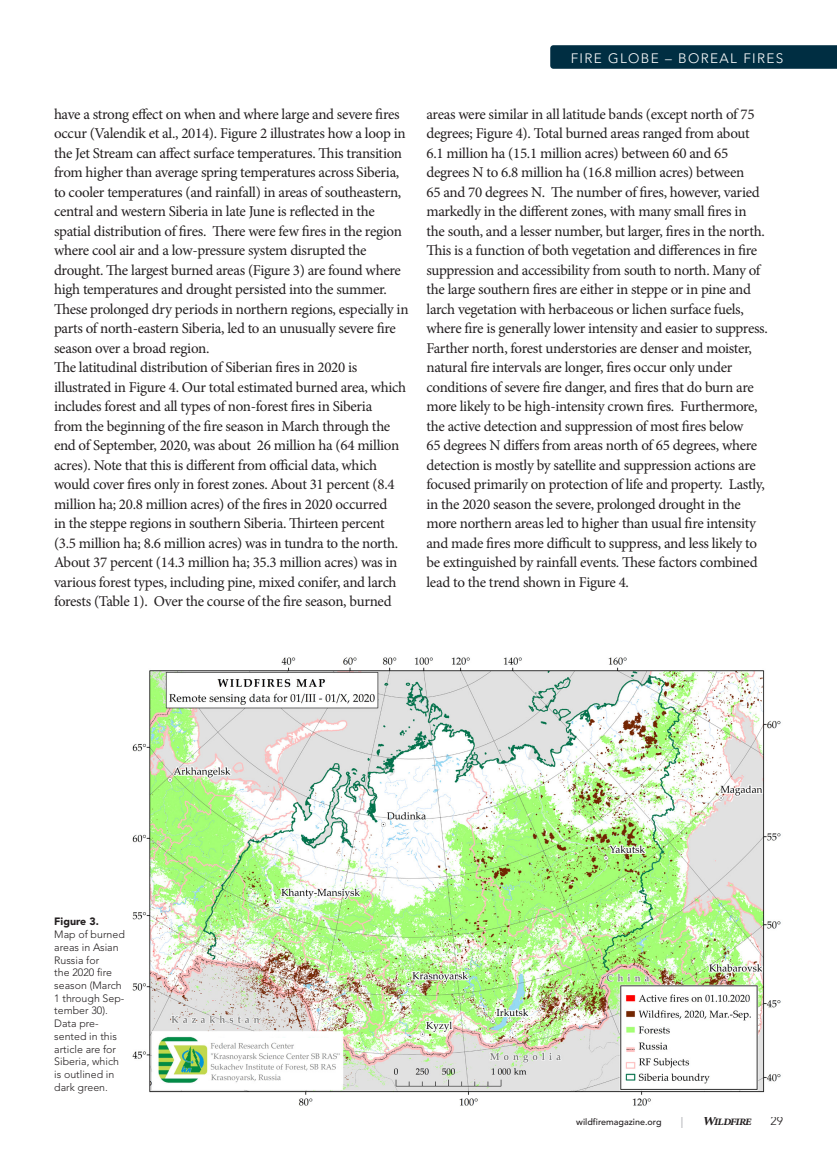
<style>
.page{position:relative;width:837px;height:1161px;background:#fff}
.page>*{position:absolute;margin:0;border:0;box-sizing:border-box;transform-origin:0 0}
.t1{font:15px/19.5px "Minion Pro";letter-spacing:-.02em;color:#231f20}
.t2{font:14.7px "Avenir";letter-spacing:.1em;color:#fff}
.t3{font:300 13.65px "Avenir";letter-spacing:.1em;color:#fff}
.t4{font:italic 600 13.5px "Minion Pro";letter-spacing:-.07em;color:#231f20}
.t5{font:300 12px "Avenir";color:#231f20}
.t6{font:300 10.65px/12.8px "Avenir";color:#231f20}
.t7{font:900 10.65px "Avenir";color:#231f20}
.t8{font:500 9px "Avenir";color:#231f20}
.s1{font-weight:400;font-size:12px;color:#a8a9ad}
.s2{font-size:18px}
</style>
<div class="page">
<img style="left:132px;top:657px;width:649px;height:449px">
<svg style="left:550px;top:45px;width:287px;height:24px;background:#053245"></svg>
<p class="t1" style="left:54px;top:104px;width:356px">have a strong effect on when and where large and severe fires occur (Valendik et al., 2014). Figure 2 illustrates how a loop in the Jet Stream can affect surface temperatures. This transition from higher than average spring temperatures across Siberia, to cooler temperatures (and rainfall) in areas of southeastern, central and western Siberia in late June is reflected in the spatial distribution of fires. There were few fires in the region where cool air and a low-pressure system disrupted the drought. The largest burned areas (Figure 3) are found where high temperatures and drought persisted into the summer.<br>These prolonged dry periods in northern regions, especially in parts of north-eastern Siberia, led to an unusually severe fire season over a broad region.</p>
<p class="t1" style="left:54px;top:358px;width:354px">The latitudinal distribution of Siberian fires in 2020 is illustrated in Figure 4. Our total estimated burned area, which includes forest and all types of non-forest fires in Siberia<br>from the beginning of the fire season in March through the end of September, 2020, was about 26 million ha (64 million acres). Note that this is different from official data, which would cover fires only in forest zones. About 31 percent (8.4 million ha; 20.8 million acres) of the fires in 2020 occurred<br>in the steppe regions in southern Siberia. Thirteen percent (3.5 million ha; 8.6 million acres) was in tundra to the north.<br>About 37 percent (14.3 million ha; 35.3 million acres) was in various forest types, including pine, mixed conifer, and larch forests (Table 1). Over the course of the fire season, burned</p>
<p class="t3" style="left:571px;top:50px;width:214px">FIRE GLOBE – BOREAL FIRES</p>
<p class="t2" style="left:642px;top:51px;width:143px">ISSUE: INVASIVES</p>
<p class="t1" style="left:426px;top:104px;width:343px">areas were similar in all latitude bands (except north of 75 degrees; Figure 4). Total burned areas ranged from about 6.1 million ha (15.1 million acres) between 60 and 65 degrees N to 6.8 million ha (16.8 million acres) between<br>65 and 70 degrees N. The number of fires, however, varied markedly in the different zones, with many small fires in the south, and a lesser number, but larger, fires in the north.<br>This is a function of both vegetation and differences in fire suppression and accessibility from south to north. Many of the large southern fires are either in steppe or in pine and larch vegetation with herbaceous or lichen surface fuels, where fire is generally lower intensity and easier to suppress.<br>Farther north, forest understories are denser and moister, natural fire intervals are longer, fires occur only under conditions of severe fire danger, and fires that do burn are more likely to be high-intensity crown fires. Furthermore, the active detection and suppression of most fires below<br>65 degrees N differs from areas north of 65 degrees, where detection is mostly by satellite and suppression actions are focused primarily on protection of life and property. Lastly, in the 2020 season the severe, prolonged drought in the more northern areas led to higher than usual fire intensity and made fires more difficult to suppress, and less likely to be extinguished by rainfall events. These factors combined lead to the trend shown in Figure 4.</p>
<p class="t7" style="left:54px;top:915px;width:46px">Figure 3.</p>
<p class="t6" style="left:54px;top:928px;width:72px">Map of burned areas in Asian<br>Russia for<br>the 2020 fire season (March<br>1 through Sep&shy;tember 30).</p>
<p class="t6" style="left:54px;top:1017px;width:66px">Data pre&shy;sented in this article are for<br>Siberia, which is outlined in dark green.</p>
<p class="t8" style="left:576px;top:1117px;width:87px">wildfiremagazine.org</p>
<p class="t4" style="left:681px;top:1111px;width:73px"><span class="s1">|</span> <span class="s2">w</span>ildfire</p>
<p class="t5" style="left:771px;top:1114px;width:14px">29</p>
</div>
